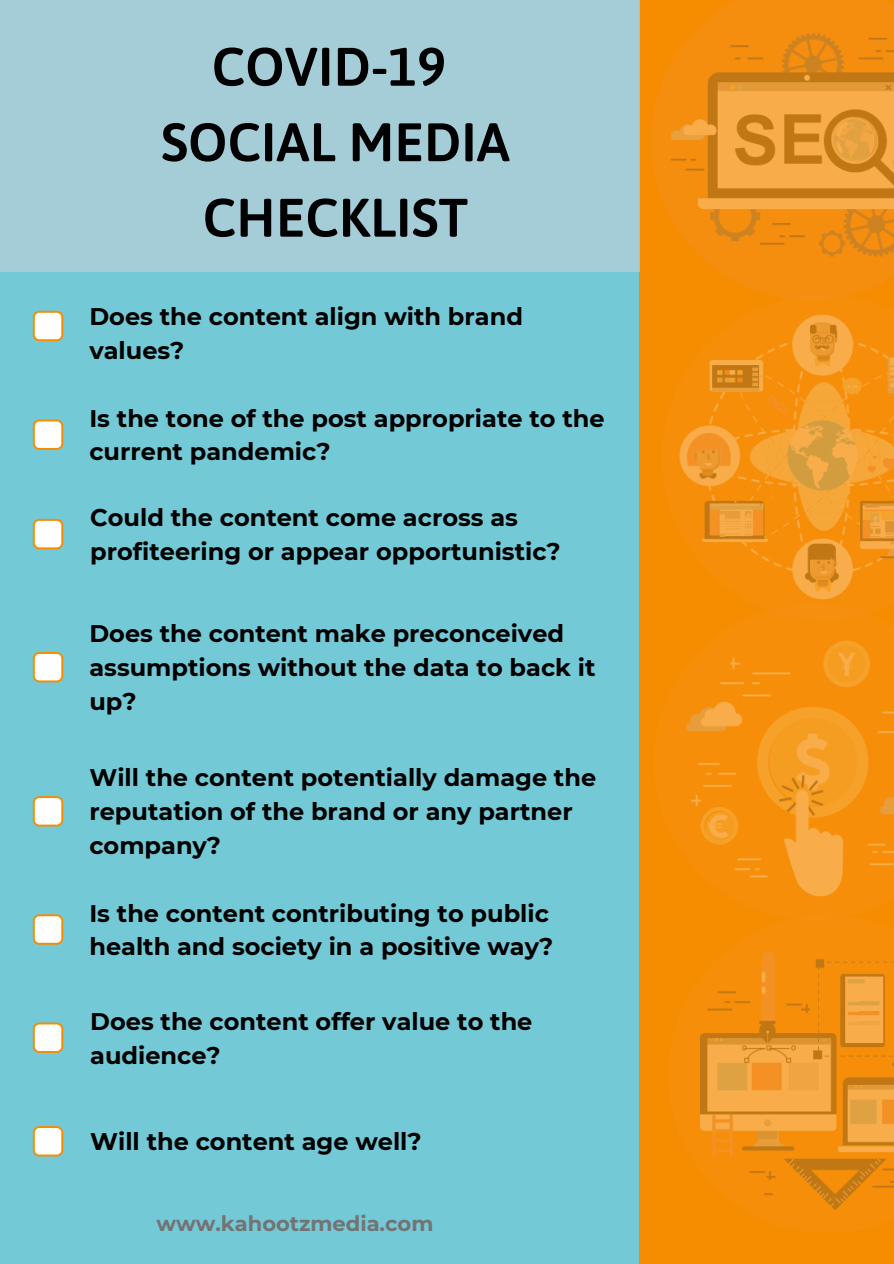
<style>
.page{position:relative;width:894px;height:1264px;background:#fff}
.page>*{position:absolute;margin:0;border:0;box-sizing:border-box;transform-origin:0 0}
.t1{font:600 54px/75.4px "Asap";color:#000;text-align:center}
.t2{font:700 24px/33.8px "Montserrat";color:#000}
.t3{font:700 21px "Montserrat";color:#737373}
</style>
<div class="page">
<div style="left:0;top:0;width:893px;height:1263px;background:#f68c00"></div>
<div style="left:0;top:0;width:639px;height:1263px;background:#74c9d6"></div>
<img style="left:651px;top:0;width:242px;height:294px">
<img style="left:671px;top:294px;width:222px;height:307px">
<img style="left:657px;top:604px;width:236px;height:297px">
<img style="left:671px;top:915px;width:222px;height:318px">
<div style="left:0;top:0;width:639px;height:272px;background:#a5cdd7"></div>
<svg style="left:33px;top:311px;width:30px;height:30px"></svg>
<svg style="left:33px;top:419px;width:30px;height:31px"></svg>
<svg style="left:33px;top:519px;width:30px;height:30px"></svg>
<svg style="left:33px;top:652px;width:30px;height:30px"></svg>
<svg style="left:33px;top:796px;width:30px;height:30px"></svg>
<svg style="left:33px;top:914px;width:30px;height:30px"></svg>
<svg style="left:33px;top:1022px;width:30px;height:30px"></svg>
<svg style="left:33px;top:1126px;width:30px;height:30px"></svg>
<h1 class="t1" style="left:161px;top:28px;width:350px">COVID-19<br>SOCIAL MEDIA<br>CHECKLIST</h1>
<p class="t2" style="left:89px;top:299px;width:435px">Does the content align with brand values?</p>
<p class="t2" style="left:89px;top:401px;width:516px">Is the tone of the post appropriate to the current pandemic?</p>
<p class="t2" style="left:90px;top:500px;width:472px">Could the content come across as profiteering or appear opportunistic?</p>
<p class="t2" style="left:89px;top:616px;width:507px">Does the content make preconceived assumptions without the data to back it up?</p>
<p class="t2" style="left:89px;top:761px;width:508px">Will the content potentially damage the reputation of the brand or any partner company?</p>
<p class="t2" style="left:89px;top:896px;width:465px">Is the content contributing to public health and society in a positive way?</p>
<p class="t2" style="left:90px;top:1004px;width:443px">Does the content offer value to the audience?</p>
<p class="t2" style="left:90px;top:1124px;width:333px">Will the content age well?</p>
<p class="t3" style="left:156px;top:1210px;width:278px">www.kahootzmedia.com</p>
</div>
